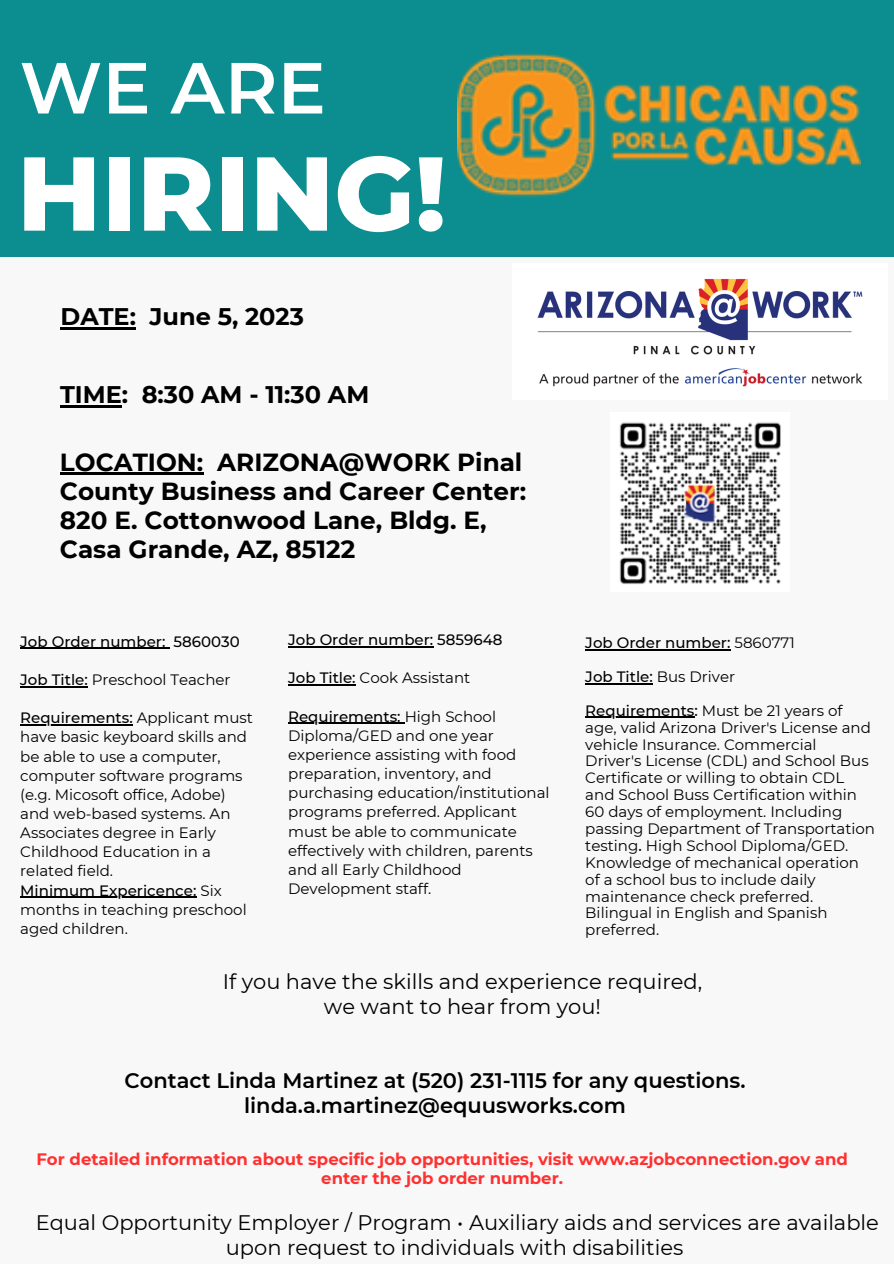
<style>
.page{position:relative;width:894px;height:1264px;background:#fff}
.page>*{position:absolute;margin:0;border:0;box-sizing:border-box;transform-origin:0 0}
.t1{font:800 104.7px "Montserrat";color:#fff}
.t2{font:600 72.15px "Montserrat";color:#fff}
.t3{font:700 24.6px/29.2px "Montserrat";color:#000}
.t4{font:700 24px "Montserrat";color:#000}
.t5{font:21px/24.8px "Montserrat";color:#000;text-align:center}
.t6{font:600 21px "Montserrat";color:#000}
.t7{font:700 16.5px/19.2px "Montserrat";color:#ff3131;text-align:center}
.t8{font:15px/19.2px "Montserrat";color:#000}
.t9{font:500 15px "Montserrat";color:#000}
.s1{font-weight:500}
.s2{font-weight:400}
</style>
<div class="page">
<div style="left:0;top:0;width:893px;height:1263px;background:#f8f8f8"></div>
<div style="left:0;top:0;width:893px;height:256px;background:#0c8e90"></div>
<img style="left:457px;top:53px;width:403px;height:144px">
<img style="left:537px;top:279px;width:326px;height:108px">
<img style="left:620px;top:422px;width:161px;height:162px">
<hr style="left:20px;top:647px;width:145px;height:2px;background:#000">
<hr style="left:20px;top:686px;width:68px;height:1px;background:#000">
<hr style="left:20px;top:724px;width:113px;height:1px;background:#000">
<hr style="left:20px;top:896px;width:176px;height:1px;background:#000">
<hr style="left:288px;top:646px;width:145px;height:1px;background:#000">
<hr style="left:288px;top:684px;width:67px;height:1px;background:#000">
<hr style="left:288px;top:722px;width:116px;height:2px;background:#000">
<hr style="left:585px;top:649px;width:145px;height:1px;background:#000">
<hr style="left:585px;top:683px;width:67px;height:1px;background:#000">
<hr style="left:585px;top:716px;width:109px;height:2px;background:#000">
<hr style="left:60px;top:327px;width:76px;height:2px;background:#000">
<hr style="left:60px;top:405px;width:62px;height:3px;background:#000">
<hr style="left:60px;top:473px;width:143px;height:2px;background:#000">
<p class="t2" style="left:20px;top:44px;width:307px">WE ARE</p>
<p class="t1" style="left:17px;top:129px;width:431px">HIRING!</p>
<p class="t4" style="left:60px;top:301px;width:245px">DATE: June 5, 2023</p>
<p class="t4" style="left:60px;top:380px;width:311px">TIME: 8:30 AM - 11:30 AM</p>
<p class="t3" style="left:60px;top:447px;width:467px">LOCATION: ARIZONA@WORK Pinal<br>County Business and Career Center:</p>
<p class="t3" style="left:60px;top:505px;width:428px">820 E. Cottonwood Lane, Bldg. E,<br>Casa Grande, AZ, 85122</p>
<p class="t9" style="left:20px;top:632px;width:221px">Job Order number: 5860030</p>
<p class="t8" style="left:20px;top:670px;width:212px"><span class="s1">Job Title:</span> Preschool Teacher</p>
<p class="t8" style="left:20px;top:708px;width:234px"><span class="s1">Requirements:</span> Applicant must have basic keyboard skills and be able to use a computer, computer software programs (e.g. Micosoft office, Adobe) and web-based systems. An<br>Associates degree in Early<br>Childhood Education in a related field.</p>
<p class="t8" style="left:20px;top:880px;width:228px"><span class="s1">Minimum Expericence:</span> Six months in teaching preschool aged children.</p>
<p class="t9" style="left:288px;top:630px;width:216px">Job Order number: 5859648</p>
<p class="t8" style="left:288px;top:668px;width:183px"><span class="s1">Job Title:</span> Cook Assistant</p>
<p class="t8" style="left:288px;top:706px;width:263px"><span class="s1">Requirements:</span> High School<br>Diploma/GED and one year experience assisting with food preparation, inventory, and purchasing education/institutional programs preferred. Applicant must be able to communicate effectively with children, parents and all Early Childhood<br>Development staff.</p>
<p class="t9" style="left:585px;top:633px;width:211px">Job Order number: <span class="s2">5860771</span></p>
<p class="t9" style="left:585px;top:667px;width:151px">Job Title: <span class="s2">Bus Driver</span></p>
<p class="t8" style="left:585px;top:702px;width:291px;line-height:17px"><span class="s1">Requirements:</span> Must be 21 years of age, valid Arizona Driver's License and vehicle Insurance. Commercial Driver's License (CDL) and School Bus Certificate or willing to obtain CDL and School Buss Certification within 60 days of employment. Including passing Department of Transportation testing<span class="s1">.</span> High School Diploma/GED.<br>Knowledge of mechanical operation of a school bus to include daily maintenance check preferred.<br>Bilingual in English and Spanish preferred.</p>
<p class="t5" style="left:223px;top:969px;width:481px">If you have the skills and experience required,</p>
<p class="t5" style="left:324px;top:993px;width:278px">we want to hear from you!</p>
<p class="t6" style="left:125px;top:1067px;width:622px">Contact Linda Martinez at (520) 231-1115 for any questions.</p>
<p class="t6" style="left:244px;top:1092px;width:383px">linda.a.martinez@equusworks.com</p>
<p class="t7" style="left:36px;top:1149px;width:812px">For detailed information about specific job opportunities, visit www.azjobconnection.gov and enter the job order number.</p>
<p class="t5" style="left:36px;top:1210px;width:844px">Equal Opportunity Employer / Program • Auxiliary aids and services are available upon request to individuals with disabilities</p>
</div>
